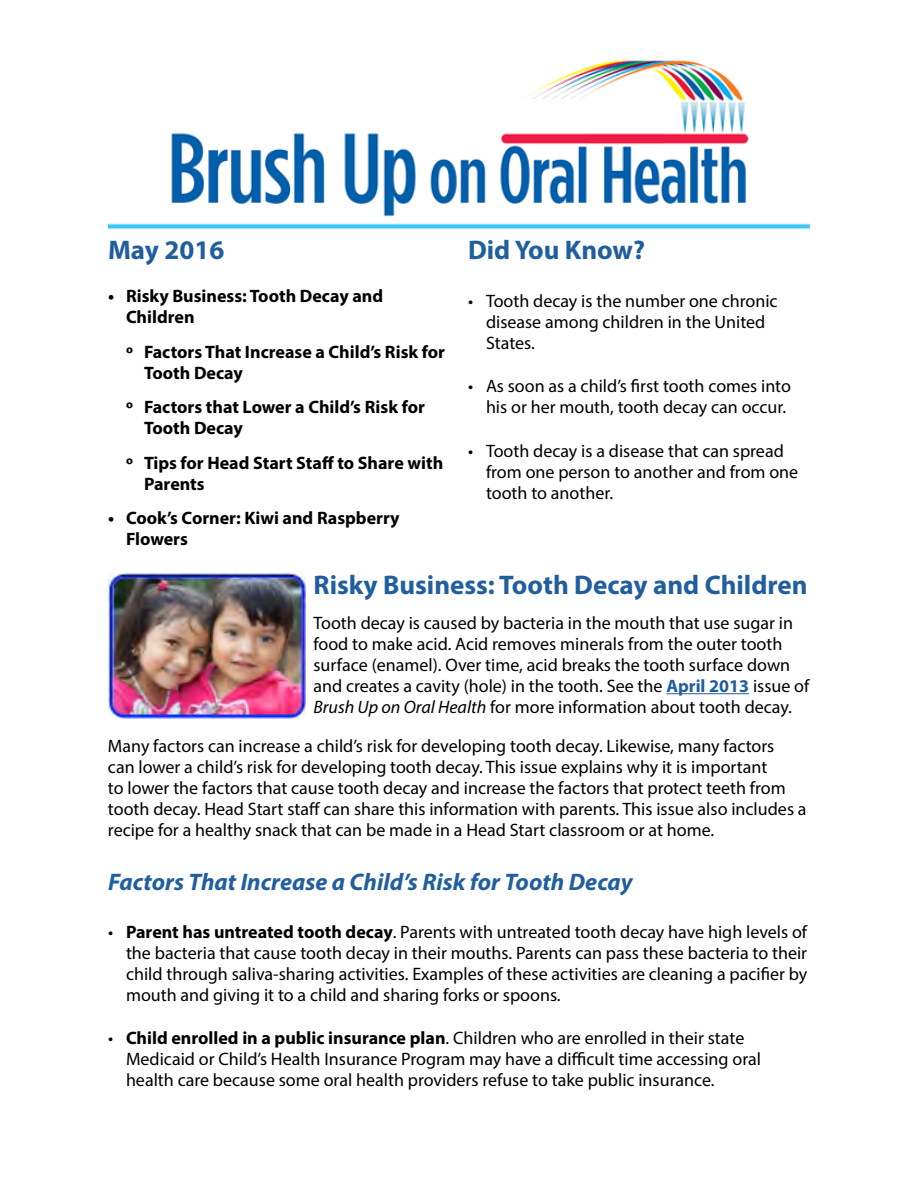
<style>
.page{position:relative;width:918px;height:1188px;background:#fff}
.page>*{position:absolute;margin:0;border:0;box-sizing:border-box;transform-origin:0 0}
.Heading_1{font:700 27px "Myriad Pro";color:#215e9e}
.Heading_2{font:italic 700 24px "Myriad Pro";color:#215e9e}
.t1{font:18px/21px "Myriad Pro";color:#000}
.t2{font:700 18px/21px "Myriad Pro";color:#000}
.s1{font-weight:700;color:#215e9e}
.s2{font-style:italic}
.s3{font-weight:700}
</style>
<div class="page">
<img style="left:108px;top:60px;width:702px;height:170px">
<hr style="left:666px;top:693px;width:83px;height:1px;background:#215e9e">
<img style="left:108px;top:573px;width:198px;height:146px">
<h1 class="Heading_1" style="left:108px;top:232px;width:118px">May 2016</h1>
<p class="t2" style="left:126px;top:285px;width:259px;text-indent:-18px">• Risky Business: Tooth Decay and<br>Children</p>
<p class="t2" style="left:144px;top:341px;width:303px;text-indent:-18px">º Factors That Increase a Child’s Risk for<br>Tooth Decay</p>
<p class="t2" style="left:144px;top:396px;width:282px;text-indent:-18px">º Factors that Lower a Child’s Risk for<br>Tooth Decay</p>
<p class="t2" style="left:144px;top:452px;width:301px;text-indent:-18px">º Tips for Head Start Staff to Share with<br>Parents</p>
<p class="t2" style="left:126px;top:507px;width:275px;text-indent:-18px">• Cook’s Corner: Kiwi and Raspberry<br>Flowers</p>
<h1 class="Heading_1" style="left:468px;top:232px;width:179px">Did You Know?</h1>
<p class="t1" style="left:486px;top:290px;width:293px;text-indent:-18px">• Tooth decay is the number one chronic disease among children in the United<br>States.</p>
<p class="t1" style="left:468px;top:375px;width:325px;text-align:right">• As soon as a child’s first tooth comes into his or her mouth, tooth decay can occur.</p>
<p class="t1" style="left:486px;top:440px;width:314px;text-indent:-18px">• Tooth decay is a disease that can spread from one person to another and from one tooth to another.</p>
<h1 class="Heading_1" style="left:314px;top:568px;width:496px">Risky Business: Tooth Decay and Children</h1>
<p class="t1" style="left:314px;top:612px;width:497px">Tooth decay is caused by bacteria in the mouth that use sugar in food to make acid. Acid removes minerals from the outer tooth surface (enamel). Over time, acid breaks the tooth surface down and creates a cavity (hole) in the tooth. See the <span class="s1">April 2013</span> issue of <span class="s2">Brush Up on Oral Health</span> for more information about tooth decay.</p>
<p class="t1" style="left:108px;top:735px;width:700px">Many factors can increase a child’s risk for developing tooth decay. Likewise, many factors<br>can lower a child’s risk for developing tooth decay. This issue explains why it is important<br>to lower the factors that cause tooth decay and increase the factors that protect teeth from tooth decay. Head Start staff can share this information with parents. This issue also includes a recipe for a healthy snack that can be made in a Head Start classroom or at home.</p>
<h2 class="Heading_2" style="left:108px;top:866px;width:526px">Factors That Increase a Child’s Risk for Tooth Decay</h2>
<p class="t1" style="left:126px;top:921px;width:683px;text-align:justify;text-indent:-18px">• <span class="s3">Parent has untreated tooth decay</span>. Parents with untreated tooth decay have high levels of the bacteria that cause tooth decay in their mouths. Parents can pass these bacteria to their child through saliva-sharing activities. Examples of these activities are cleaning a pacifier by mouth and giving it to a child and sharing forks or spoons.</p>
<p class="t1" style="left:126px;top:1028px;width:637px;text-indent:-18px">• <span class="s3">Child enrolled in a public insurance plan</span>. Children who are enrolled in their state<br>Medicaid or Child’s Health Insurance Program may have a difficult time accessing oral health care because some oral health providers refuse to take public insurance.</p>
</div>
